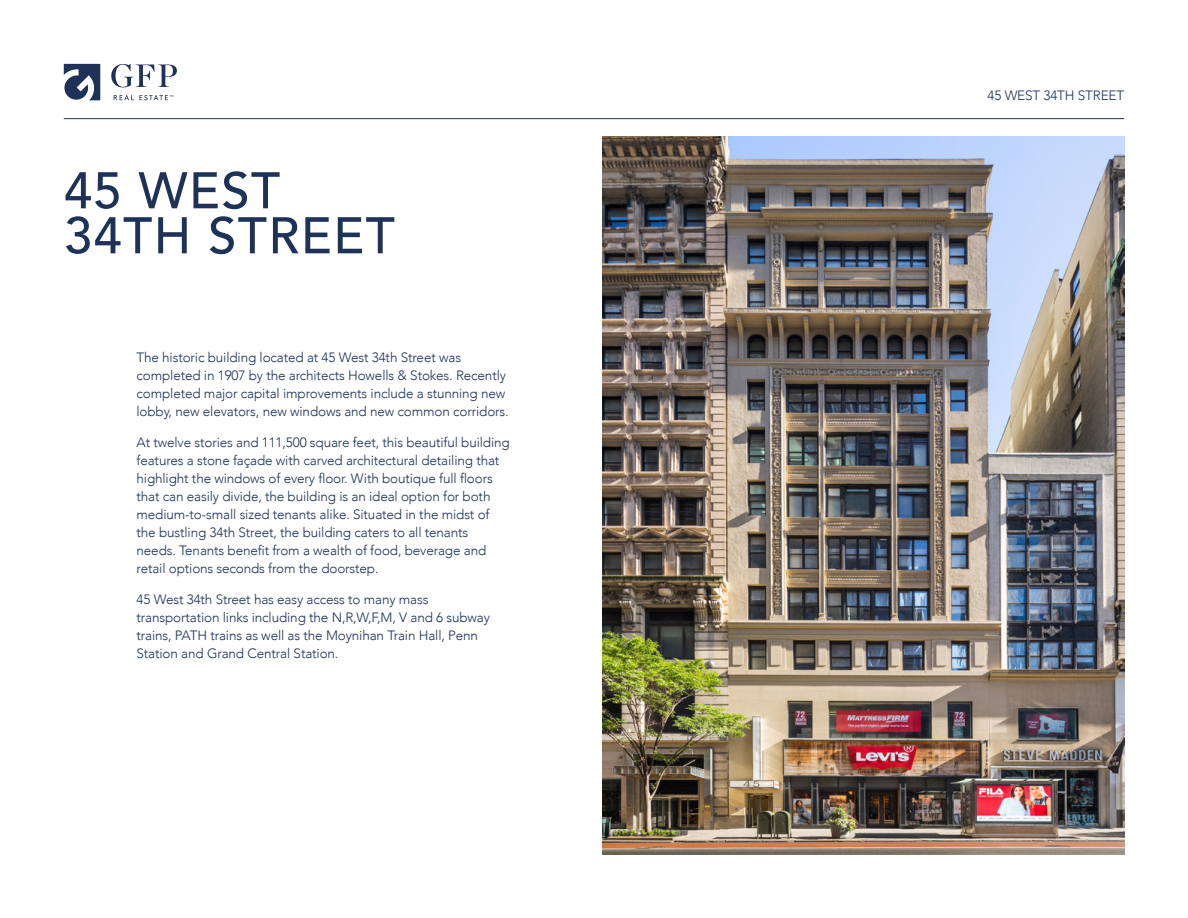
<style>
.page{position:relative;width:1188px;height:918px;background:#fff}
.page>*{position:absolute;margin:0;border:0;box-sizing:border-box;transform-origin:0 0}
.t1{font:500 51px/45px "Avenir";letter-spacing:.025em;color:#1e3258}
.t2{font:300 13.5px/18px "Avenir";letter-spacing:-.01em;color:#1e3258}
.t3{font:4.05px "Avenir";color:#1e3258}
</style>
<div class="page">
<img style="left:603px;top:137px;width:521px;height:717px">
<hr style="left:64px;top:118px;width:1060px;height:1px;background:#1e3258">
<svg style="left:64px;top:64px;width:36px;height:36px"></svg>
<svg style="left:114px;top:95px;width:54px;height:5px"></svg>
<svg style="left:111px;top:64px;width:66px;height:23px"></svg>
<p class="t3" style="left:170px;top:93px;width:5px">™</p>
<p class="t2" style="left:988px;top:87px;width:138px">45 WEST 34TH STREET</p>
<h1 class="t1" style="left:64px;top:165px;width:333px">45 WEST<br>34TH STREET</h1>
<p class="t2" style="left:137px;top:349px;width:374px">The historic building located at 45 West 34th Street was completed in 1907 by the architects Howells &amp; Stokes. Recently completed major capital improvements include a stunning new lobby, new elevators, new windows and new common corridors.</p>
<p class="t2" style="left:137px;top:433px;width:375px">At twelve stories and 111,500 square feet, this beautiful building features a stone façade with carved architectural detailing that highlight the windows of every floor. With boutique full floors that can easily divide, the building is an ideal option for both medium-to-small sized tenants alike. Situated in the midst of the bustling 34th Street, the building caters to all tenants needs. Tenants benefit from a wealth of food, beverage and retail options seconds from the doorstep.</p>
<p class="t2" style="left:137px;top:590px;width:355px">45 West 34th Street has easy access to many mass transportation links including the N,R,W,F,M, V and 6 subway trains, PATH trains as well as the Moynihan Train Hall, Penn Station and Grand Central Station.</p>
</div>
